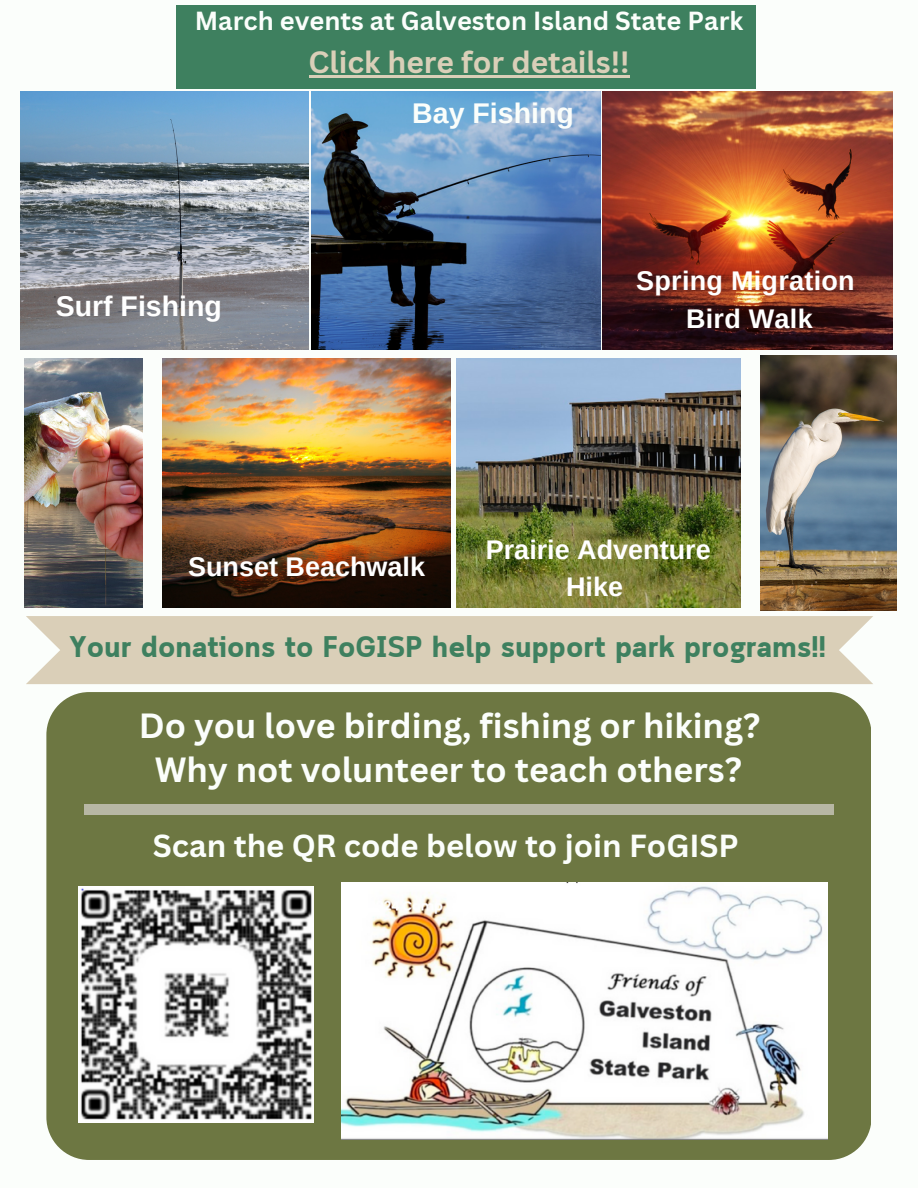
<style>
.page{position:relative;width:918px;height:1188px;background:#fbfefb}
.page>*{position:absolute;margin:0;border:0;box-sizing:border-box;transform-origin:0 0}
.t1{font:700 34.05px "Canva Sans";color:#fbfefb}
.t2{font:700 31.05px "Canva Sans";color:#fbfefb}
.t3{font:700 30px "Canva Sans";color:#dacfb8}
.t4{font:700 29.7px "Cloud";color:#3e805f}
.t5{font:700 28.5px "Arimo";color:#fff}
.t6{font:700 28.5px "Arimo";color:#fbfefb}
.t7{font:700 27px/37.2px "Arimo";color:#fff;text-align:center}
.t8{font:700 25.5px "Canva Sans";color:#fbfefb}
</style>
<div class="page">
<div style="left:46px;top:692px;width:825px;height:468px;background:#6d7742;border-radius:43px"></div>
<div style="left:84px;top:805px;width:750px;height:10px;background:#b7b7a4"></div>
<img style="left:20px;top:91px;width:288px;height:259px">
<img style="left:312px;top:91px;width:289px;height:259px">
<img style="left:603px;top:91px;width:289px;height:259px">
<img style="left:162px;top:358px;width:288px;height:249px">
<img style="left:342px;top:883px;width:486px;height:256px">
<div style="left:176px;top:5px;width:579px;height:83px;background:#3e805f"></div>
<img style="left:456px;top:358px;width:285px;height:249px">
<img style="left:79px;top:886px;width:235px;height:236px">
<img style="left:24px;top:358px;width:118px;height:249px">
<img style="left:760px;top:355px;width:136px;height:256px">
<div style="left:26px;top:616px;width:847px;height:68px;background:#dacfb8"></div>
<hr style="left:309px;top:75px;width:321px;height:2px;background:#dacfb8">
<p class="t8" style="left:195px;top:2px;width:550px">March events at Galveston Island State Park</p>
<h2 class="t3" style="left:309px;top:41px;width:322px">Click here for details!!</h2>
<h2 class="t5" style="left:56px;top:291px;width:168px">Surf Fishing</h2>
<h2 class="t6" style="left:412px;top:98px;width:163px">Bay Fishing</h2>
<p class="t7" style="left:636px;top:262px;width:220px">Spring Migration<br>Bird Walk</p>
<h2 class="t7" style="left:188px;top:548px;width:238px">Sunset Beachwalk</h2>
<h2 class="t7" style="left:486px;top:531px;width:226px">Prairie Adventure<br>Hike</h2>
<p class="t4" style="left:69px;top:630px;width:758px">Your donations to FoGISP help support park programs!!</p>
<h1 class="t1" style="left:139px;top:702px;width:623px">Do you love birding, fishing or hiking?</h1>
<h1 class="t1" style="left:155px;top:746px;width:589px">Why not volunteer to teach others?</h1>
<h1 class="t2" style="left:153px;top:824px;width:587px">Scan the QR code below to join FoGISP</h1>
</div>
